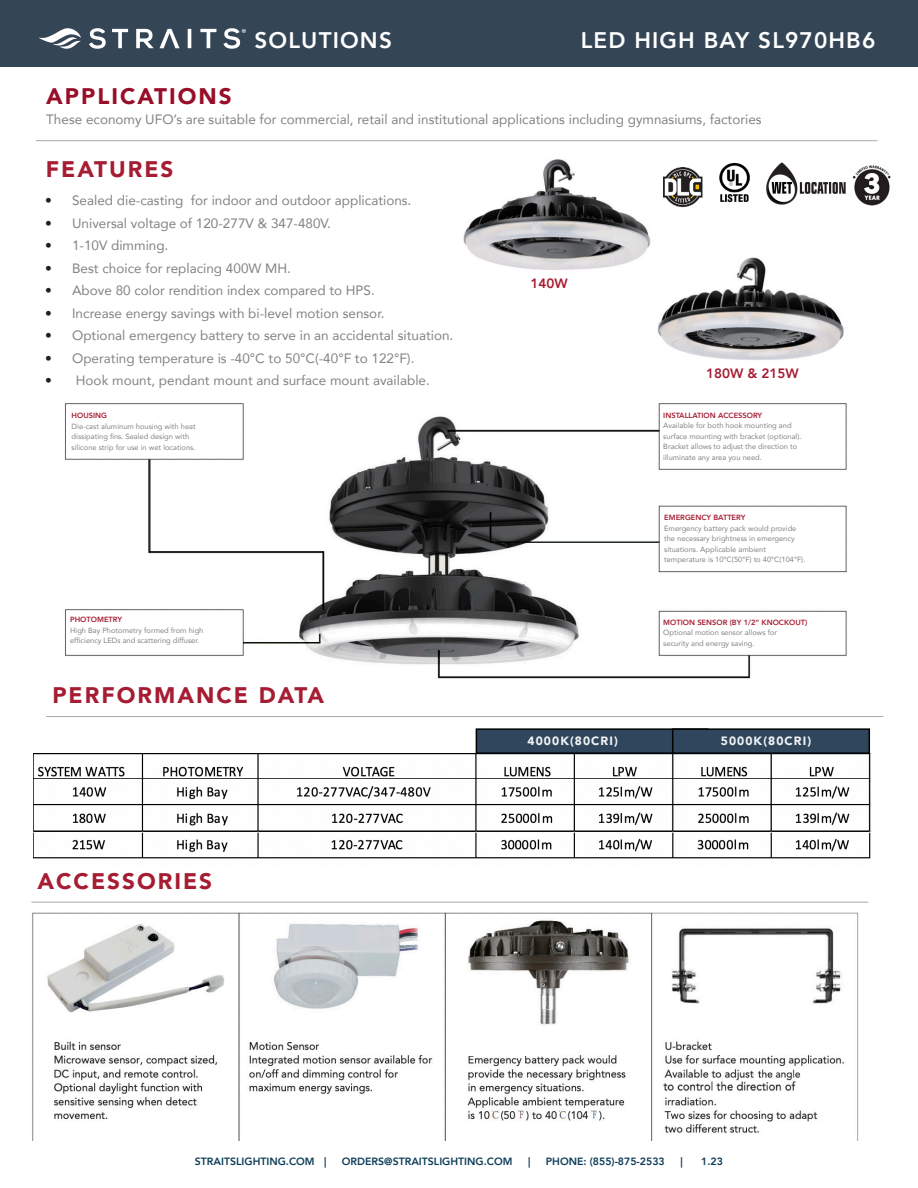
<style>
.page{position:relative;width:918px;height:1188px;background:#fff}
.page>*{position:absolute;margin:0;border:0;box-sizing:border-box;transform-origin:0 0}
.subhead{font:900 22.5px "Avenir";letter-spacing:.09em;color:#a61c32}
.t1{font:800 22.5px "Avenir";letter-spacing:.05em;color:#fff}
.subhead-2{font:900 22.5px "Avenir";letter-spacing:.09em;color:#980e29}
.Paragraph_Style_3{font:13.5px "Avenir";color:#808285}
.t2{font:800 13.5px "Avenir";color:#a61c32}
.subhead-3{font:900 12px "Avenir";letter-spacing:.09em;color:#f2f3f4}
.t3{font:11.7px "Myriad Pro";color:#fff}
.t4{font:800 10.5px "Avenir";color:#0c3c58}
.t5{font:7.5px "Avenir";color:#808285}
.t6{font:800 7.5px "Avenir";color:#a61c32}
.s1{font-weight:800;color:#231f20}
</style>
<div class="page">
<div style="left:0;top:0;width:918px;height:66px;background:#344556"></div>
<svg style="left:89px;top:28px;width:151px;height:21px"></svg>
<svg style="left:38px;top:28px;width:43px;height:21px"></svg>
<hr style="left:46px;top:716px;width:837px;height:1px;background:#939598">
<img style="left:33px;top:753px;width:838px;height:26px">
<div style="left:476px;top:728px;width:233px;height:26px;background:#30465d;border:2px solid #000"></div>
<div style="left:672px;top:728px;width:198px;height:26px;background:#30465d;border:2px solid #000"></div>
<hr style="left:36px;top:140px;width:842px;height:1px;background:#939598">
<img style="left:766px;top:162px;width:80px;height:43px">
<img style="left:65px;top:403px;width:782px;height:276px">
<img style="left:852px;top:165px;width:39px;height:41px">
<img style="left:663px;top:168px;width:40px;height:40px">
<img style="left:463px;top:159px;width:188px;height:111px">
<img style="left:658px;top:257px;width:186px;height:103px">
<img style="left:719px;top:162px;width:31px;height:41px">
<img style="left:33px;top:779px;width:838px;height:80px">
<hr style="left:31px;top:902px;width:837px;height:1px;background:#939598">
<img style="left:32px;top:912px;width:827px;height:229px">
<div style="left:462px;top:1033px;width:92px;height:23px;background:#fff"></div>
<div style="left:754px;top:1071px;width:6px;height:8px;background:#fff"></div>
<div style="left:757px;top:1069px;width:71px;height:13px;background:#fff"></div>
<img style="left:757px;top:1069px;width:44px;height:13px">
<div style="left:662px;top:1082px;width:172px;height:11px;background:#fff"></div>
<img style="left:663px;top:1082px;width:133px;height:9px">
<p class="t3" style="left:242px;top:25px;width:6px">®</p>
<h1 class="t1" style="left:255px;top:23px;width:139px">SOLUTIONS</h1>
<h1 class="t1" style="left:581px;top:23px;width:296px">LED HIGH BAY SL970HB6</h1>
<p class="subhead-2" style="left:46px;top:77px;width:187px">APPLICATIONS</p>
<p class="Paragraph_Style_3" style="left:46px;top:108px;width:717px">These economy UFO’s are suitable for commercial, retail and institutional applications including gymnasiums, factories</p>
<p class="subhead" style="left:46px;top:150px;width:129px">FEATURES</p>
<p class="Paragraph_Style_3" style="left:45px;top:190px;width:368px"><span class="s1">•</span> Sealed die-casting for indoor and outdoor applications.</p>
<p class="Paragraph_Style_3" style="left:45px;top:212px;width:287px"><span class="s1">•</span> Universal voltage of 120-277V &amp; 347-480V.</p>
<p class="Paragraph_Style_3" style="left:45px;top:235px;width:125px"><span class="s1">•</span> 1-10V dimming.</p>
<p class="Paragraph_Style_3" style="left:45px;top:257px;width:247px"><span class="s1">•</span> Best choice for replacing 400W MH.</p>
<p class="Paragraph_Style_3" style="left:45px;top:280px;width:331px"><span class="s1">•</span> Above 80 color rendition index compared to HPS.</p>
<p class="Paragraph_Style_3" style="left:45px;top:302px;width:341px"><span class="s1">•</span> Increase energy savings with bi-level motion sensor.</p>
<p class="Paragraph_Style_3" style="left:45px;top:325px;width:410px"><span class="s1">•</span> Optional emergency battery to serve in an accidental situation.</p>
<p class="Paragraph_Style_3" style="left:45px;top:347px;width:371px"><span class="s1">•</span> Operating temperature is -40℃ to 50℃(-40℉ to 122℉).</p>
<p class="Paragraph_Style_3" style="left:45px;top:370px;width:386px"><span class="s1">•</span> Hook mount, pendant mount and surface mount available.</p>
<p class="t2" style="left:531px;top:273px;width:39px">140W</p>
<p class="t2" style="left:706px;top:363px;width:94px">180W &amp; 215W</p>
<p class="t6" style="left:72px;top:410px;width:37px">HOUSING</p>
<p class="t5" style="left:72px;top:420px;width:126px">Die-cast aluminum housing with heat</p>
<p class="t5" style="left:72px;top:431px;width:119px">dissipating fins. Sealed design with</p>
<p class="t5" style="left:72px;top:441px;width:125px">silicone strip for use in wet locations.</p>
<p class="t6" style="left:70px;top:614px;width:53px">PHOTOMETRY</p>
<p class="t5" style="left:70px;top:624px;width:135px">High Bay Photometry formed from high</p>
<p class="t5" style="left:70px;top:635px;width:131px">efficiency LEDs and scattering diffuser.</p>
<p class="subhead" style="left:52px;top:676px;width:273px">PERFORMANCE DATA</p>
<p class="subhead" style="left:37px;top:862px;width:176px">ACCESSORIES</p>
<p class="t6" style="left:663px;top:409px;width:101px">INSTALLATION ACCESSORY</p>
<p class="t5" style="left:663px;top:420px;width:130px">Available for both hook mounting and</p>
<p class="t5" style="left:663px;top:430px;width:140px">surface mounting with bracket (optional).</p>
<p class="t5" style="left:663px;top:441px;width:135px">Bracket allows to adjust the direction to</p>
<p class="t5" style="left:663px;top:451px;width:100px">illuminate any area you need.</p>
<p class="t6" style="left:664px;top:512px;width:83px">EMERGENCY BATTERY</p>
<p class="t5" style="left:664px;top:522px;width:134px">Emergency battery pack would provide</p>
<p class="t5" style="left:664px;top:533px;width:132px">the necessary brightness in emergency</p>
<p class="t5" style="left:664px;top:543px;width:103px">situations. Applicable ambient</p>
<p class="t5" style="left:664px;top:554px;width:143px">temperature is 10℃(50℉) to 40℃(104℉).</p>
<p class="t6" style="left:663px;top:616px;width:146px">MOTION SENSOR (BY 1/2” KNOCKOUT)</p>
<p class="t5" style="left:663px;top:626px;width:115px">Optional motion sensor allows for</p>
<p class="t5" style="left:663px;top:637px;width:93px">security and energy saving.</p>
<p class="subhead-3" style="left:528px;top:730px;width:92px">4000K(80CRI)</p>
<p class="subhead-3" style="left:721px;top:730px;width:92px">5000K(80CRI)</p>
<p class="t4" style="left:195px;top:1153px;width:133px">STRAITSLIGHTING.COM |</p>
<p class="t4" style="left:342px;top:1153px;width:172px">ORDERS@STRAITSLIGHTING.COM</p>
<p class="t4" style="left:528px;top:1153px;width:4px">|</p>
<p class="t4" style="left:546px;top:1153px;width:120px">PHONE: (855)-875-2533</p>
<p class="t4" style="left:680px;top:1153px;width:4px">|</p>
<p class="t4" style="left:701px;top:1153px;width:23px">1.23</p>
</div>
